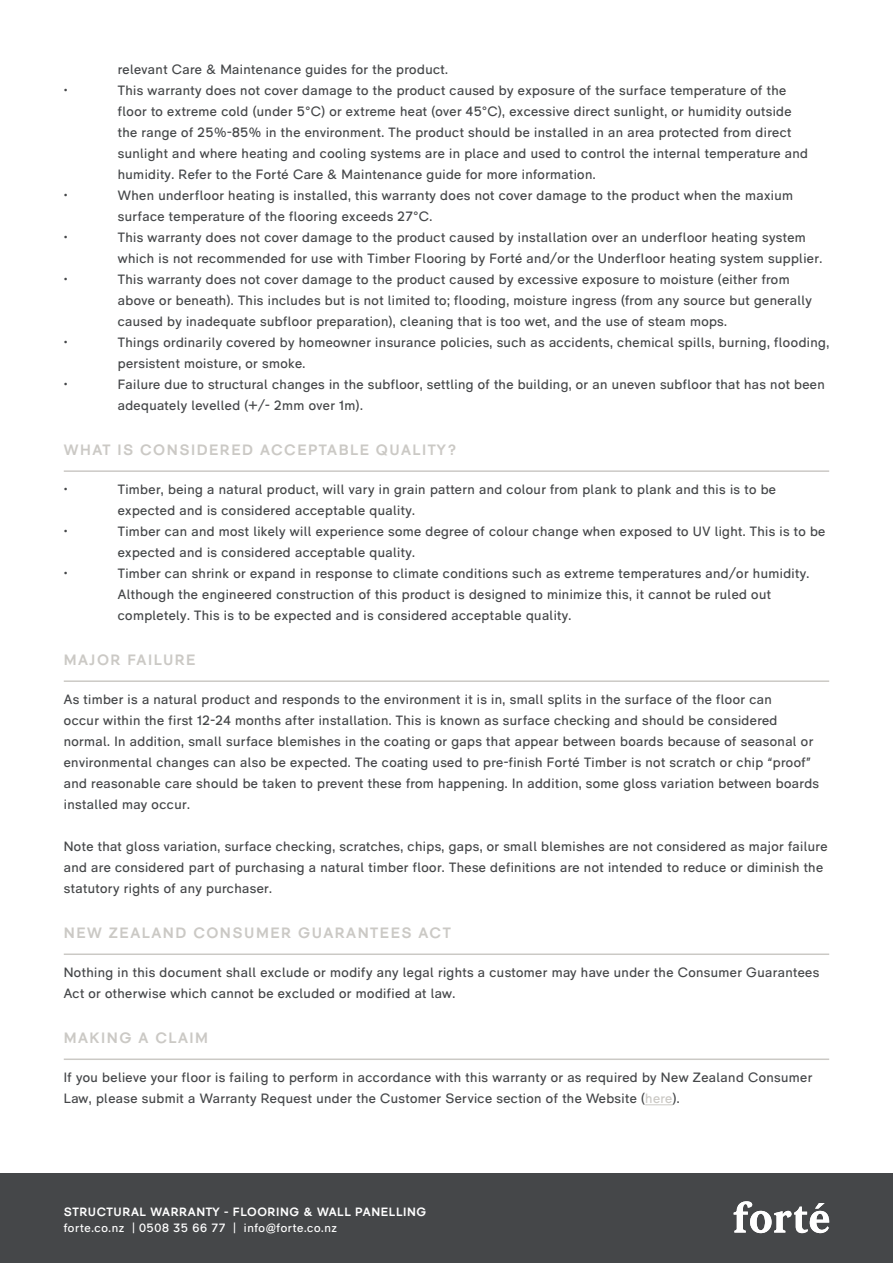
<style>
.page{position:relative;width:893px;height:1263px;background:#fff}
.page>*{position:absolute;margin:0;border:0;box-sizing:border-box;transform-origin:0 0}
.t1{font:700 15px "RM Pro";letter-spacing:.1em;color:#cbc9c5}
.t2{font:13.5px/21px "RM Pro";letter-spacing:.03em;color:#454749}
.t3{font:700 12px "RM Pro";letter-spacing:.05em;color:#fff}
.t4{font:12px "RM Pro";letter-spacing:.05em;color:#fff}
.s1{color:#cbc9c5}
</style>
<div class="page">
<div style="left:0;top:1173px;width:893px;height:90px;background:#454749"></div>
<svg style="left:734px;top:1201px;width:95px;height:32px"></svg>
<hr style="left:64px;top:470px;width:765px;height:2px;background:#cbc9c5">
<hr style="left:64px;top:680px;width:765px;height:2px;background:#cbc9c5">
<hr style="left:64px;top:953px;width:765px;height:2px;background:#cbc9c5">
<hr style="left:64px;top:1058px;width:765px;height:2px;background:#cbc9c5">
<svg style="left:645px;top:1104px;width:28px;height:1px"></svg>
<p class="t2" style="left:118px;top:59px;width:332px">relevant Care &amp; Maintenance guides for the product.</p>
<p class="t2" style="left:64px;top:80px;width:5px">•</p>
<p class="t2" style="left:118px;top:80px;width:670px">This warranty does not cover damage to the product caused by exposure of the surface temperature of the</p>
<p class="t2" style="left:118px;top:101px;width:692px">floor to extreme cold (under 5°C) or extreme heat (over 45°C), excessive direct sunlight, or humidity outside the range of 25%-85% in the environment. The product should be installed in an area protected from direct sunlight and where heating and cooling systems are in place and used to control the internal temperature and humidity. Refer to the Forté Care &amp; Maintenance guide for more information.</p>
<p class="t2" style="left:64px;top:185px;width:5px">•</p>
<p class="t2" style="left:118px;top:185px;width:677px">When underfloor heating is installed, this warranty does not cover damage to the product when the maxium surface temperature of the flooring exceeds 27°C.</p>
<p class="t2" style="left:64px;top:227px;width:5px">•</p>
<p class="t2" style="left:118px;top:227px;width:706px">This warranty does not cover damage to the product caused by installation over an underfloor heating system which is not recommended for use with Timber Flooring by Forté and/or the Underfloor heating system supplier.</p>
<p class="t2" style="left:64px;top:269px;width:5px">•</p>
<p class="t2" style="left:118px;top:269px;width:695px">This warranty does not cover damage to the product caused by excessive exposure to moisture (either from above or beneath). This includes but is not limited to; flooding, moisture ingress (from any source but generally caused by inadequate subfloor preparation), cleaning that is too wet, and the use of steam mops.</p>
<p class="t2" style="left:64px;top:332px;width:5px">•</p>
<p class="t2" style="left:118px;top:332px;width:713px">Things ordinarily covered by homeowner insurance policies, such as accidents, chemical spills, burning, flooding,</p>
<p class="t2" style="left:118px;top:353px;width:189px">persistent moisture, or smoke.</p>
<p class="t2" style="left:64px;top:374px;width:5px">•</p>
<p class="t2" style="left:118px;top:374px;width:708px">Failure due to structural changes in the subfloor, settling of the building, or an uneven subfloor that has not been adequately levelled (+/- 2mm over 1m).</p>
<p class="t1" style="left:64px;top:441px;width:394px">WHAT IS CONSIDERED ACCEPTABLE QUALITY?</p>
<p class="t2" style="left:64px;top:479px;width:5px">•</p>
<p class="t2" style="left:118px;top:479px;width:660px">Timber, being a natural product, will vary in grain pattern and colour from plank to plank and this is to be expected and is considered acceptable quality.</p>
<p class="t2" style="left:64px;top:521px;width:5px">•</p>
<p class="t2" style="left:118px;top:521px;width:709px">Timber can and most likely will experience some degree of colour change when exposed to UV light. This is to be expected and is considered acceptable quality.</p>
<p class="t2" style="left:64px;top:563px;width:5px">•</p>
<p class="t2" style="left:118px;top:563px;width:693px">Timber can shrink or expand in response to climate conditions such as extreme temperatures and/or humidity.</p>
<p class="t2" style="left:118px;top:584px;width:655px">Although the engineered construction of this product is designed to minimize this, it cannot be ruled out completely. This is to be expected and is considered acceptable quality.</p>
<p class="t1" style="left:64px;top:651px;width:133px">MAJOR FAILURE</p>
<p class="t2" style="left:64px;top:689px;width:757px">As timber is a natural product and responds to the environment it is in, small splits in the surface of the floor can<br>occur within the first 12-24 months after installation. This is known as surface checking and should be considered normal. In addition, small surface blemishes in the coating or gaps that appear between boards because of seasonal or environmental changes can also be expected. The coating used to pre-finish Forté Timber is not scratch or chip “proof” and reasonable care should be taken to prevent these from happening. In addition, some gloss variation between boards installed may occur.</p>
<p class="t2" style="left:64px;top:836px;width:765px">Note that gloss variation, surface checking, scratches, chips, gaps, or small blemishes are not considered as major failure and are considered part of purchasing a natural timber floor. These definitions are not intended to reduce or diminish the statutory rights of any purchaser.</p>
<p class="t1" style="left:64px;top:924px;width:388px">NEW ZEALAND CONSUMER GUARANTEES ACT</p>
<p class="t2" style="left:64px;top:962px;width:757px">Nothing in this document shall exclude or modify any legal rights a customer may have under the Consumer Guarantees<br>Act or otherwise which cannot be excluded or modified at law.</p>
<p class="t1" style="left:64px;top:1029px;width:146px">MAKING A CLAIM</p>
<p class="t2" style="left:64px;top:1067px;width:750px">If you believe your floor is failing to perform in accordance with this warranty or as required by New Zealand Consumer<br>Law, please submit a Warranty Request under the Customer Service section of the Website (<span class="s1">here</span>).</p>
<p class="t3" style="left:64px;top:1204px;width:364px">STRUCTURAL WARRANTY - FLOORING &amp; WALL PANELLING</p>
<p class="t4" style="left:64px;top:1221px;width:275px">forte.co.nz | 0508 35 66 77 | info@forte.co.nz</p>
</div>
